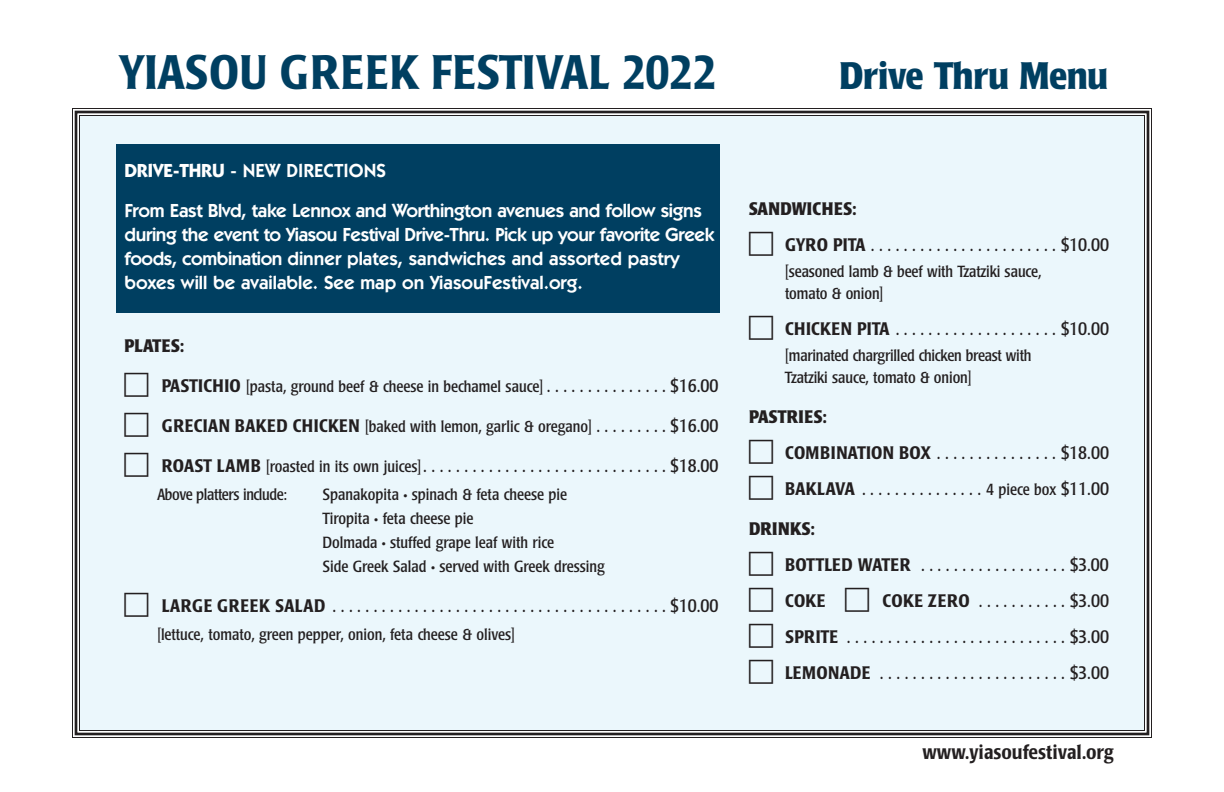
<style>
.page{position:relative;width:1224px;height:792px;background:#fff}
.page>*{position:absolute;margin:0;border:0;box-sizing:border-box;transform-origin:0 0}
.t1{font:500 condensed 48px "Poppl Laudatio";letter-spacing:.01em;color:#003f61}
.t2{font:700 condensed 38px "Poppl Laudatio";color:#003f61}
.t3{font:500 condensed 20px "Poppl Laudatio";color:#231f20}
.t4{font:600 19px/24px "Itc Kabel";letter-spacing:-.015em;color:#fff}
.t5{font:condensed 18px/36px "Poppl Laudatio";color:#231f20}
.t6{font:700 condensed 18px "Poppl Laudatio";letter-spacing:.02em;color:#231f20}
.t7{font:condensed 16px/24px "Poppl Laudatio";color:#231f20}
.t8{font:condensed 16px "Poppl Laudatio";letter-spacing:-.025em;color:#231f20}
.s1{font-weight:700}
.s2{font-weight:500;font-size:18px}
.s3{font-size:18px}
.s4{font-weight:500}
.s5{font-size:16px}
.s6{font-size:12px}
</style>
<div class="page">
<div style="left:80px;top:116px;width:1064px;height:614px;background:#ebf7fc"></div>
<div style="left:75px;top:111px;width:1074px;height:624px;border:3px solid #231f20"></div>
<div style="left:117px;top:144px;width:603px;height:168px;background:#003f61"></div>
<h1 class="t1" style="left:119px;top:51px;width:599px">YIASOU GREEK FESTIVAL 2022</h1>
<h2 class="t2" style="left:839px;top:59px;width:270px">Drive Thru Menu</h2>
<p class="t4" style="left:125px;top:152px;width:579px;line-height:40px"><span class="s1">DRIVE-THRU</span> - NEW DIRECTIONS<br>From East Blvd, take Lennox and Worthington avenues and follow signs</p>
<p class="t4" style="left:125px;top:224px;width:591px">during the event to Yiasou Festival Drive-Thru. Pick up your favorite Greek foods, combination dinner plates, sandwiches and assorted pastry boxes will be available. See map on YiasouFestival.org.</p>
<p class="t6" style="left:125px;top:338px;width:61px">PLATES:</p>
<p class="t7" style="left:162px;top:376px;width:558px"><span class="s2">PASTICHIO</span> [pasta, ground beef &amp; cheese in bechamel sauce] <span class="s3">. . . . . . . . . . . . . . . $16.00</span></p>
<p class="t7" style="left:162px;top:416px;width:558px"><span class="s2">GRECIAN BAKED CHICKEN</span> [baked with lemon, garlic &amp; oregano] <span class="s3">. . . . . . . . . $16.00</span></p>
<p class="t5" style="left:162px;top:450px;width:558px"><span class="s4">ROAST LAMB</span> <span class="s5">[roasted in its own juices]</span>. . . . . . . . . . . . . . . . . . . . . . . . . . . . . . $18.00</p>
<p class="t8" style="left:157px;top:489px;width:132px">Above platters include:</p>
<p class="t7" style="left:323px;top:484px;width:284px">Spanakopita <span class="s6">•</span> spinach &amp; feta cheese pie Tiropita <span class="s6">•</span> feta cheese pie<br>Dolmada <span class="s6">•</span> stuffed grape leaf with rice<br>Side Greek Salad <span class="s6">•</span> served with Greek dressing</p>
<p class="t5" style="left:162px;top:590px;width:558px"><span class="s4">LARGE GREEK SALAD</span> . . . . . . . . . . . . . . . . . . . . . . . . . . . . . . . . . . . . . . . . . $10.00</p>
<p class="t7" style="left:157px;top:624px;width:360px">[lettuce, tomato, green pepper, onion, feta cheese &amp; olives]</p>
<p class="t5" style="left:785px;top:193px;width:325px;text-indent:-36px"><span class="s1">SANDWICHES:<br></span><span class="s4">GYRO PITA</span> . . . . . . . . . . . . . . . . . . . . . . . $10.00</p>
<p class="t7" style="left:785px;top:262px;width:258px;line-height:22px">[seasoned lamb &amp; beef with Tzatziki sauce, tomato &amp; onion]</p>
<p class="t5" style="left:785px;top:313px;width:325px"><span class="s4">CHICKEN PITA</span> . . . . . . . . . . . . . . . . . . . . $10.00</p>
<p class="t7" style="left:785px;top:346px;width:248px;line-height:22px">[marinated chargrilled chicken breast with<br>Tzatziki sauce, tomato &amp; onion]</p>
<p class="t5" style="left:785px;top:401px;width:326px;text-indent:-36px"><span class="s1">PASTRIES:<br></span><span class="s4">COMBINATION BOX</span> . . . . . . . . . . . . . . . $18.00<br><span class="s4">BAKLAVA</span> . . . . . . . . . . . . . . . <span class="s5">4 piece box</span> $11.00</p>
<p class="t5" style="left:785px;top:513px;width:325px;text-indent:-36px"><span class="s1">DRINKS:<br></span><span class="s4">BOTTLED WATER</span> . . . . . . . . . . . . . . . . . . $3.00<br><span class="s4">COKE</span></p>
<p class="t5" style="left:785px;top:585px;width:325px;text-align:justify;text-indent:98px"><span class="s4">COKE ZERO</span> . . . . . . . . . . . $3.00<br><span class="s4">SPRITE</span> . . . . . . . . . . . . . . . . . . . . . . . . . . . $3.00<br><span class="s4">LEMONADE</span> . . . . . . . . . . . . . . . . . . . . . . . $3.00</p>
<p class="t3" style="left:922px;top:743px;width:193px">www.yiasoufestival.org</p>
</div>
